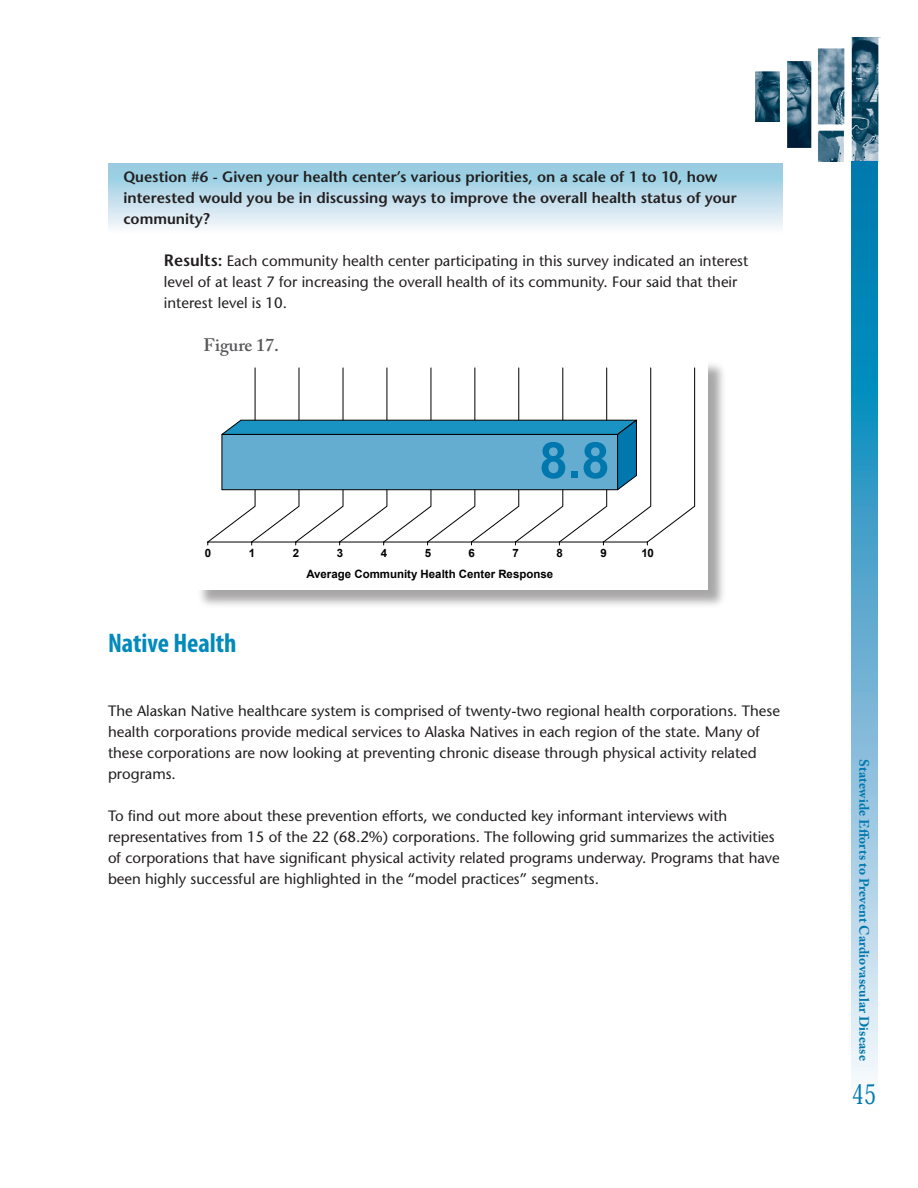
<style>
.page{position:relative;width:918px;height:1188px;background:#fff}
.page>*{position:absolute;margin:0;border:0;box-sizing:border-box;transform-origin:0 0}
.t1{font:700 50.25px "Arial";color:#0078ae}
.t2{font:700 condensed 27px "Myriad Pro";color:#018abb}
.t3{font:500 27px "Koz Min Pro";color:#0078ae;scale:.73 1}
.t4{font:600 18px "Adobe Caslon Pro";color:#57585a}
.t5{font:500 15px/21px "Stone Sans Std";color:#231f20}
.t6{font:600 15px/21px "Stone Sans Std";color:#231f20}
.t7{font:700 13.5px "Adobe Caslon Pro";letter-spacing:.01em;color:#0078ae}
.t8{font:700 11.4px "Arial";color:#000}
.s1{font-weight:600;font-size:16.5px}
</style>
<div class="page">
<img style="left:755px;top:38px;width:124px;height:123px">
<svg style="left:851px;top:161px;width:27px;height:917px;background:#61aed1"></svg>
<div style="left:108px;top:163px;width:675px;height:69px;background:linear-gradient(to bottom,#8ac7de,#f7f7fc)"></div>
<div style="left:196px;top:359px;width:533px;height:252px;background:#231f20;opacity:.4"></div>
<div style="left:195px;top:359px;width:513px;height:231px;background:#fff"></div>
<svg style="left:208px;top:368px;width:487px;height:174px"></svg>
<svg style="left:221px;top:419px;width:416px;height:72px;background:#54a0c4"></svg>
<svg style="left:208px;top:542px;width:439px;height:3px"></svg>
<p class="t6" style="left:123px;top:166px;width:615px">Question #6 - Given your health center’s various priorities, on a scale of 1 to 10, how interested would you be in discussing ways to improve the overall health status of your community?</p>
<p class="t5" style="left:164px;top:250px;width:586px"><span class="s1">Results:</span> Each community health center participating in this survey indicated an interest level of at least 7 for increasing the overall health of its community. Four said that their interest level is 10.</p>
<p class="t4" style="left:203px;top:334px;width:77px">Figure 17.</p>
<h1 class="t1" style="left:540px;top:425px;width:72px">8.8</h1>
<p class="t8" style="left:205px;top:545px;width:8px">0</p>
<p class="t8" style="left:249px;top:545px;width:8px">1</p>
<p class="t8" style="left:293px;top:545px;width:8px">2</p>
<p class="t8" style="left:337px;top:545px;width:8px">3</p>
<p class="t8" style="left:381px;top:545px;width:8px">4</p>
<p class="t8" style="left:425px;top:545px;width:8px">5</p>
<p class="t8" style="left:469px;top:545px;width:8px">6</p>
<p class="t8" style="left:513px;top:545px;width:8px">7</p>
<p class="t8" style="left:557px;top:545px;width:8px">8</p>
<p class="t8" style="left:601px;top:545px;width:8px">9</p>
<p class="t8" style="left:642px;top:545px;width:14px">10</p>
<p class="t8" style="left:306px;top:566px;width:248px">Average Community Health Center Response</p>
<h2 class="t2" style="left:108px;top:628px;width:130px">Native Health</h2>
<p class="t5" style="left:108px;top:700px;width:673px">The Alaskan Native healthcare system is comprised of twenty-two regional health corporations. These health corporations provide medical services to Alaska Natives in each region of the state. Many of these corporations are now looking at preventing chronic disease through physical activity related programs.</p>
<p class="t5" style="left:108px;top:806px;width:673px">To find out more about these prevention efforts, we conducted key informant interviews with representatives from 15 of the 22 (68.2%) corporations. The following grid summarizes the activities of corporations that have significant physical activity related programs underway. Programs that have been highly successful are highlighted in the “model practices” segments.</p>
<p class="t7" style="left:872px;top:759px;width:303px;rotate:90deg">Statewide Efforts to Prevent Cardiovascular Disease</p>
<h2 class="t3" style="left:852px;top:1074px;width:35px">45</h2>
</div>
